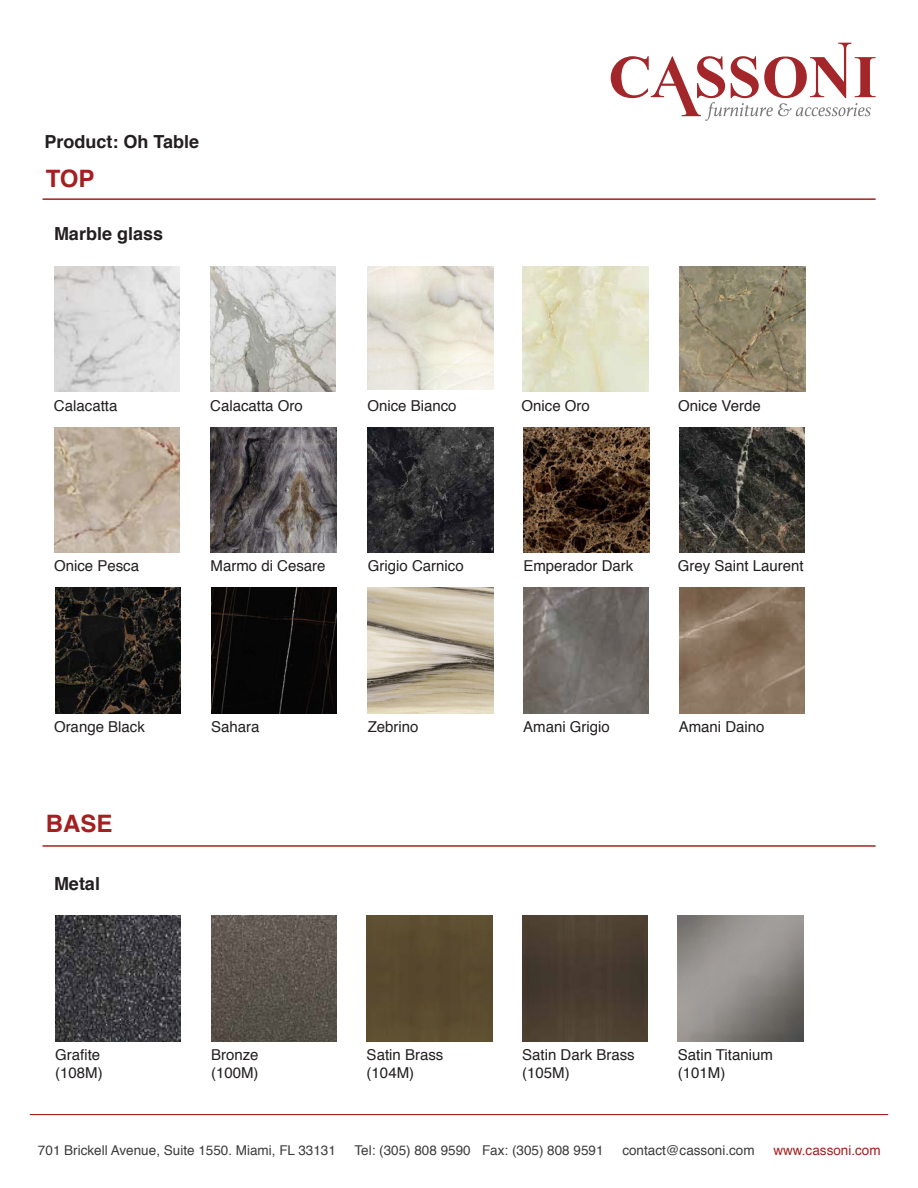
<style>
.page{position:relative;width:918px;height:1188px;background:#fff}
.page>*{position:absolute;margin:0;border:0;box-sizing:border-box;transform-origin:0 0}
.t1{font:700 24px "Helvetica";color:#a32021}
.t2{font:700 18px "Helvetica";color:#231f20}
.t3{font:15px/18px "Helvetica";color:#231f20}
.t4{font:13.5px "Helvetica";color:#3b3c3b}
.t5{font:13.5px "Helvetica";color:#a32021}
</style>
<div class="page">
<hr style="left:30px;top:1114px;width:858px;height:1px;background:#a32122">
<hr style="left:43px;top:198px;width:833px;height:2px;background:#a3211f">
<svg style="left:611px;top:43px;width:265px;height:78px"></svg>
<img style="left:210px;top:266px;width:126px;height:126px">
<img style="left:368px;top:266px;width:125px;height:123px">
<img style="left:523px;top:266px;width:125px;height:126px">
<img style="left:680px;top:266px;width:125px;height:126px">
<img style="left:54px;top:427px;width:126px;height:126px">
<img style="left:211px;top:427px;width:125px;height:126px">
<img style="left:368px;top:427px;width:126px;height:126px">
<img style="left:523px;top:588px;width:126px;height:126px">
<img style="left:524px;top:427px;width:125px;height:126px">
<img style="left:679px;top:588px;width:126px;height:126px">
<img style="left:679px;top:427px;width:126px;height:126px">
<img style="left:55px;top:588px;width:126px;height:126px">
<img style="left:211px;top:588px;width:126px;height:126px">
<img style="left:368px;top:588px;width:125px;height:126px">
<img style="left:54px;top:266px;width:126px;height:126px">
<hr style="left:43px;top:845px;width:833px;height:2px;background:#a3211f">
<img style="left:211px;top:915px;width:126px;height:126px">
<img style="left:55px;top:915px;width:126px;height:126px">
<div style="left:367px;top:915px;width:125px;height:126px;background:#5a4b2f"></div>
<img style="left:522px;top:915px;width:126px;height:126px">
<img style="left:678px;top:915px;width:126px;height:126px">
<p class="t2" style="left:45px;top:127px;width:156px">Product: Oh Table</p>
<h1 class="t1" style="left:46px;top:159px;width:50px">TOP</h1>
<p class="t2" style="left:54px;top:219px;width:111px">Marble glass</p>
<p class="t3" style="left:54px;top:397px;width:65px">Calacatta</p>
<p class="t3" style="left:210px;top:397px;width:94px">Calacatta Oro</p>
<p class="t3" style="left:367px;top:397px;width:91px">Onice Bianco</p>
<p class="t3" style="left:522px;top:397px;width:70px">Onice Oro</p>
<p class="t3" style="left:678px;top:397px;width:84px">Onice Verde</p>
<p class="t3" style="left:54px;top:558px;width:87px">Onice Pesca</p>
<p class="t3" style="left:211px;top:558px;width:117px">Marmo di Cesare</p>
<p class="t3" style="left:368px;top:558px;width:97px">Grigio Carnico</p>
<p class="t3" style="left:54px;top:719px;width:92px">Orange Black</p>
<p class="t3" style="left:211px;top:719px;width:50px">Sahara</p>
<p class="t3" style="left:368px;top:719px;width:52px">Zebrino</p>
<h1 class="t1" style="left:46px;top:804px;width:68px">BASE</h1>
<p class="t2" style="left:54px;top:870px;width:48px">Metal</p>
<p class="t3" style="left:523px;top:558px;width:112px">Emperador Dark</p>
<p class="t3" style="left:678px;top:558px;width:127px">Grey Saint Laurent</p>
<p class="t3" style="left:523px;top:719px;width:88px">Amani Grigio</p>
<p class="t3" style="left:679px;top:719px;width:87px">Amani Daino</p>
<p class="t3" style="left:55px;top:1046px;width:49px">Grafite (108M)</p>
<p class="t3" style="left:367px;top:1046px;width:78px">Satin Brass (104M)</p>
<p class="t3" style="left:522px;top:1046px;width:114px">Satin Dark Brass (105M)</p>
<p class="t3" style="left:678px;top:1046px;width:97px">Satin Titanium (101M)</p>
<p class="t3" style="left:211px;top:1046px;width:49px">Bronze (100M)</p>
<p class="t4" style="left:38px;top:1140px;width:299px">701 Brickell Avenue, Suite 1550. Miami, FL 33131</p>
<p class="t4" style="left:354px;top:1140px;width:251px">Tel: (305) 808 9590 Fax: (305) 808 9591</p>
<p class="t4" style="left:622px;top:1140px;width:134px">contact@cassoni.com</p>
<p class="t5" style="left:773px;top:1140px;width:109px">www.cassoni.com</p>
</div>
